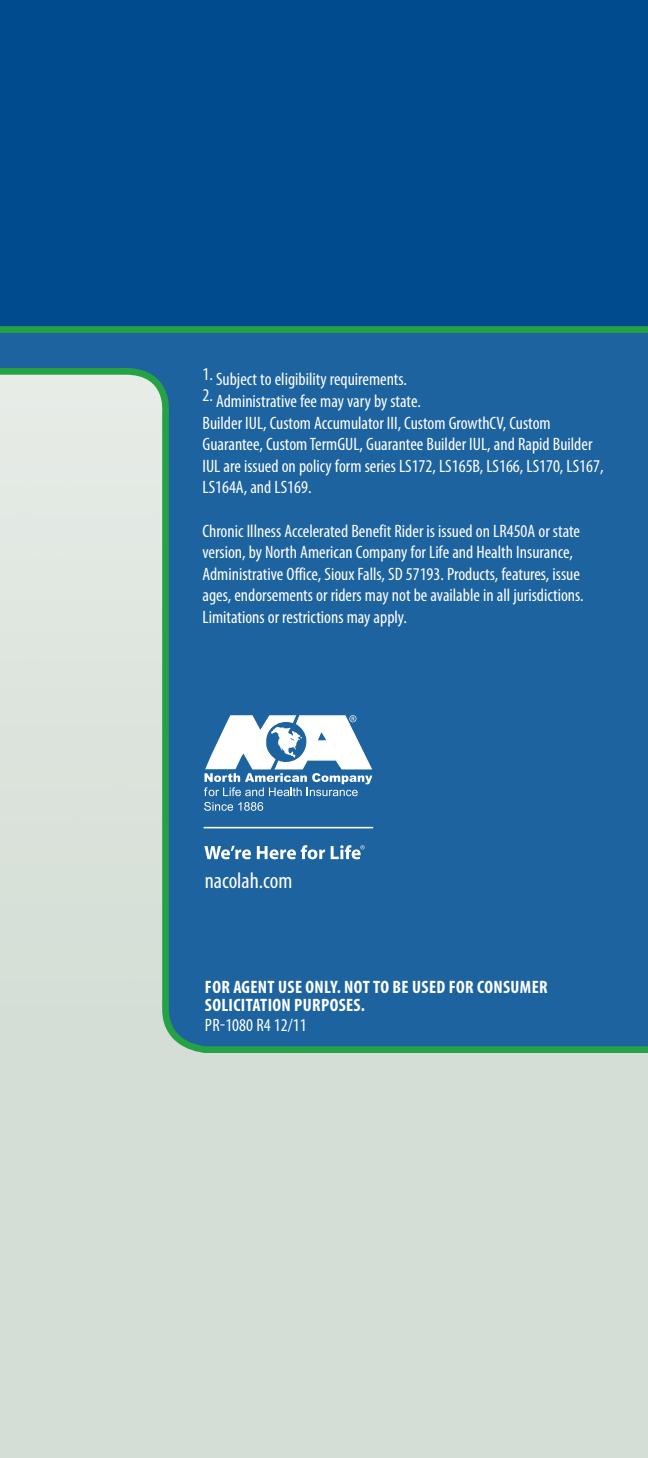
<style>
.page{position:relative;width:648px;height:1458px;background:#fff}
.page>*{position:absolute;margin:0;border:0;box-sizing:border-box;transform-origin:0 0}
.t1{font:condensed 22.5px "Myriad Pro";color:#fff}
.t2{font:condensed 18px/21.6px "Myriad Pro";color:#fff}
.t3{font:700 condensed 18px/18px "Myriad Pro";letter-spacing:.02em;color:#fff}
</style>
<div class="page">
<svg style="left:0;top:333px;width:648px;height:720px;background:#4d84ad"></svg>
<div style="left:0;top:0;width:648px;height:333px;background:#004b8d"></div>
<svg style="left:204px;top:802px;width:59px;height:9px"></svg>
<hr style="left:204px;top:827px;width:169px;height:1px;background:#fff">
<svg style="left:204px;top:846px;width:47px;height:13px"></svg>
<svg style="left:257px;top:845px;width:68px;height:14px"></svg>
<svg style="left:204px;top:715px;width:168px;height:81px"></svg>
<svg style="left:331px;top:845px;width:34px;height:14px"></svg>
<p class="t2" style="left:202px;top:369px;width:206px">1. Subject to eligibility requirements.</p>
<p class="t2" style="left:202px;top:390px;width:403px">2. Administrative fee may vary by state.<br>Builder IUL, Custom Accumulator III, Custom GrowthCV, Custom Guarantee, Custom TermGUL, Guarantee Builder IUL, and Rapid Builder IUL are issued on policy form series LS172, LS165B, LS166, LS170, LS167, LS164A, and LS169.</p>
<p class="t2" style="left:202px;top:520px;width:383px">Chronic Illness Accelerated Benefit Rider is issued on LR450A or state version, by North American Company for Life and Health Insurance, Administrative Office, Sioux Falls, SD 57193. Products, features, issue ages, endorsements or riders may not be available in all jurisdictions.<br>Limitations or restrictions may apply.</p>
<p class="t1" style="left:205px;top:867px;width:89px">nacolah.com</p>
<p class="t3" style="left:205px;top:977px;width:344px">FOR AGENT USE ONLY. NOT TO BE USED FOR CONSUMER<br>SOLICITATION PURPOSES.</p>
<p class="t2" style="left:205px;top:1014px;width:103px">PR-1080 R4 12/11</p>
</div>
